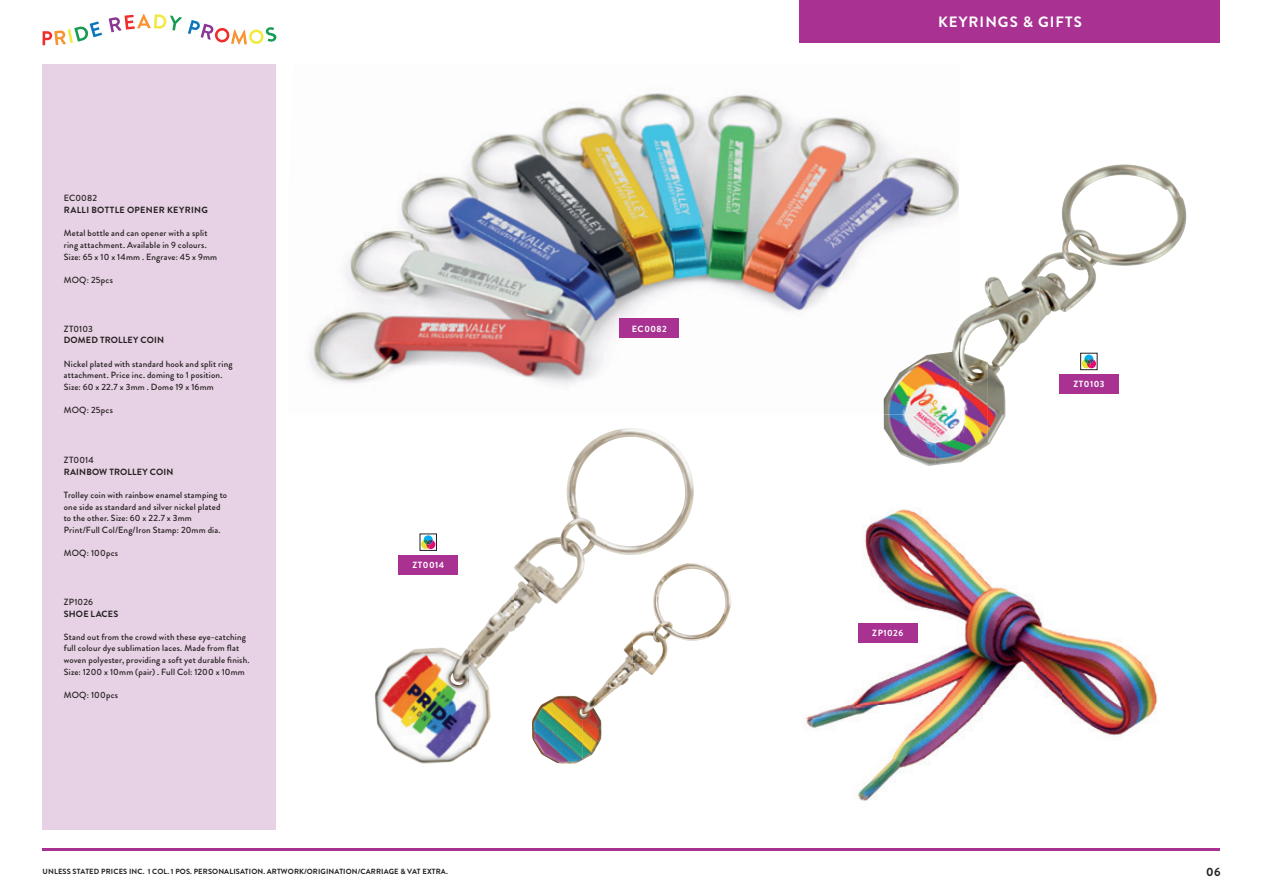
<style>
.page{position:relative;width:1263px;height:893px;background:#fff}
.page>*{position:absolute;margin:0;border:0;box-sizing:border-box;transform-origin:0 0}
.t1{font:700 15px "Brandon Grotesque";letter-spacing:.07em;color:#fff}
.t2{font:700 12px "Brandon Grotesque";color:#231f20}
.t3{font:500 9px/11.7px "Brandon Grotesque";letter-spacing:.02em;color:#231f20}
.t4{font:700 9px "Brandon Grotesque";letter-spacing:.02em;color:#231f20}
.t5{font:700 9px "Brandon Grotesque";letter-spacing:.04em;color:#231f20}
.t6{font:700 9px "Brandon Grotesque";letter-spacing:.05em;color:#fff}
.t7{font:700 7.5px "Brandon Grotesque";letter-spacing:.02em;color:#231f20}
</style>
<div class="page">
<svg style="left:188px;top:20px;width:89px;height:24px"></svg>
<svg style="left:43px;top:21px;width:59px;height:24px"></svg>
<svg style="left:109px;top:14px;width:73px;height:18px"></svg>
<img style="left:569px;top:428px;width:122px;height:48px">
<img style="left:560px;top:476px;width:47px;height:124px">
<img style="left:654px;top:472px;width:40px;height:78px">
<img style="left:514px;top:537px;width:47px;height:92px">
<img style="left:607px;top:541px;width:48px;height:14px">
<img style="left:468px;top:594px;width:47px;height:156px">
<img style="left:375px;top:647px;width:96px;height:117px">
<img style="left:1040px;top:164px;width:146px;height:101px">
<img style="left:988px;top:261px;width:52px;height:184px">
<img style="left:936px;top:279px;width:52px;height:186px">
<img style="left:1039px;top:265px;width:97px;height:50px">
<svg style="left:1039px;top:315px;width:8px;height:9px"></svg>
<img style="left:884px;top:414px;width:52px;height:52px">
<hr style="left:43px;top:848px;width:1177px;height:2px;background:#a93192">
<div style="left:43px;top:64px;width:233px;height:765px;background:#e7d1e4"></div>
<div style="left:799px;top:0;width:421px;height:43px;background:#a93192"></div>
<img style="left:309px;top:94px;width:337px;height:267px">
<img style="left:646px;top:93px;width:313px;height:234px">
<img style="left:310px;top:361px;width:293px;height:25px">
<img style="left:883px;top:327px;width:76px;height:87px">
<img style="left:633px;top:563px;width:98px;height:100px">
<img style="left:582px;top:639px;width:51px;height:121px">
<img style="left:532px;top:696px;width:44px;height:67px">
<img style="left:633px;top:663px;width:29px;height:12px">
<img style="left:805px;top:509px;width:353px;height:292px">
<div style="left:619px;top:319px;width:60px;height:19px;background:#a93192"></div>
<div style="left:398px;top:555px;width:60px;height:19px;background:#a93192"></div>
<div style="left:858px;top:623px;width:59px;height:20px;background:#a93192"></div>
<div style="left:420px;top:534px;width:17px;height:17px;border:1px solid #231f20"></div>
<svg style="left:421px;top:535px;width:14px;height:14px"></svg>
<div style="left:1059px;top:374px;width:60px;height:19px;background:#a93192"></div>
<div style="left:1080px;top:353px;width:17px;height:17px;border:1px solid #231f20"></div>
<svg style="left:1082px;top:355px;width:14px;height:13px"></svg>
<p class="t3" style="left:64px;top:193px;width:35px">EC0082</p>
<p class="t5" style="left:64px;top:204px;width:146px">RALLI BOTTLE OPENER KEYRING</p>
<p class="t3" style="left:64px;top:227px;width:155px">Metal bottle and can opener with a split ring attachment. Available in 9 colours.<br>Size: 65 x 10 x 14mm . Engrave: 45 x 9mm</p>
<p class="t3" style="left:64px;top:274px;width:51px">MOQ: 25pcs</p>
<p class="t3" style="left:64px;top:323px;width:31px">ZT0103</p>
<p class="t4" style="left:64px;top:334px;width:102px">DOMED TROLLEY COIN</p>
<p class="t3" style="left:64px;top:358px;width:170px">Nickel plated with standard hook and split ring attachment. Price inc. doming to 1 position.<br>Size: 60 x 22.7 x 3mm . Dome 19 x 16mm</p>
<p class="t3" style="left:64px;top:404px;width:51px">MOQ: 25pcs</p>
<p class="t3" style="left:64px;top:454px;width:31px">ZT0014</p>
<p class="t4" style="left:64px;top:465px;width:111px">RAINBOW TROLLEY COIN</p>
<p class="t3" style="left:64px;top:489px;width:165px">Trolley coin with rainbow enamel stamping to one side as standard and silver nickel plated to the other. Size: 60 x 22.7 x 3mm Print/Full Col/Eng/Iron Stamp: 20mm dia.</p>
<p class="t3" style="left:64px;top:547px;width:56px">MOQ: 100pcs</p>
<p class="t3" style="left:64px;top:596px;width:31px">ZP1026</p>
<p class="t4" style="left:64px;top:607px;width:56px">SHOE LACES</p>
<p class="t3" style="left:64px;top:631px;width:187px">Stand out from the crowd with these eye-catching full colour dye sublimation laces. Made from flat woven polyester, providing a soft yet durable finish.<br>Size: 1200 x 10mm (pair) . Full Col: 1200 x 10mm</p>
<p class="t3" style="left:64px;top:689px;width:56px">MOQ: 100pcs</p>
<p class="t6" style="left:412px;top:558px;width:33px">ZT0014</p>
<p class="t6" style="left:632px;top:322px;width:37px">EC0082</p>
<h1 class="t1" style="left:938px;top:11px;width:145px">KEYRINGS &amp; GIFTS</h1>
<p class="t6" style="left:872px;top:627px;width:33px">ZP1026</p>
<p class="t6" style="left:1073px;top:378px;width:33px">ZT0103</p>
<p class="t7" style="left:43px;top:866px;width:407px">UNLESS STATED PRICES INC. 1 COL. 1 POS. PERSONALISATION. ARTWORK/ORIGINATION/CARRIAGE &amp; VAT EXTRA.</p>
<h2 class="t2" style="left:1206px;top:863px;width:16px">06</h2>
</div>
